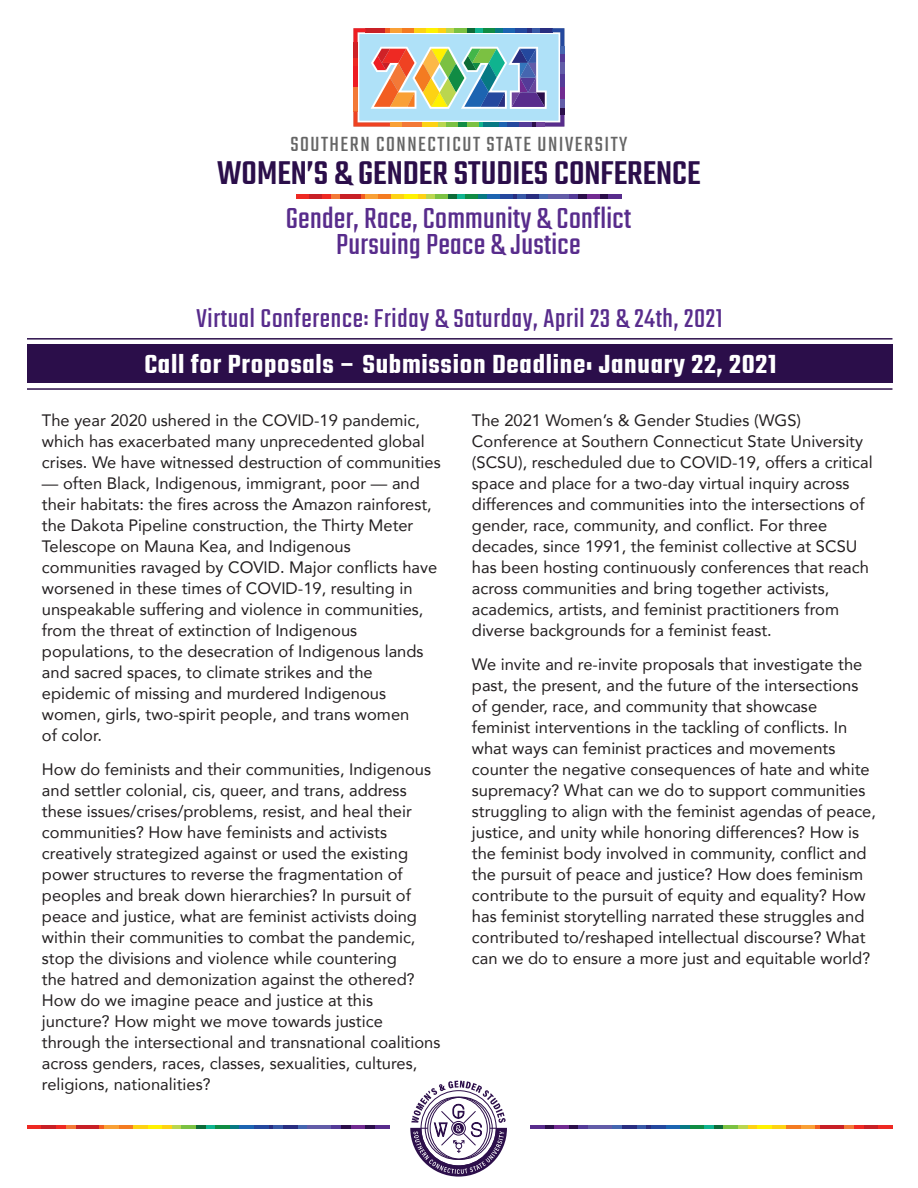
<style>
.page{position:relative;width:918px;height:1188px;background:#fff}
.page>*{position:absolute;margin:0;border:0;box-sizing:border-box;transform-origin:0 0}
.t1{font:500 36.15px "Teko";color:#2b0e4a}
.t2{font:31.95px/25.8px "Teko";letter-spacing:.01em;color:#582c8c;text-align:center}
.t3{font:28.5px "Teko";letter-spacing:.025em;color:#582c8c}
.t4{font:600 28.5px "Teko";letter-spacing:.025em;color:#fff}
.t5{font:22.65px "Teko";letter-spacing:.065em;color:#656565}
.t6{font:16.5px/21px "Avenir";color:#231f20}
</style>
<div class="page">
<div style="left:27px;top:345px;width:865px;height:38px;background:#2b0e4a"></div>
<hr style="left:340px;top:194px;width:21px;height:4px;background:#c82026">
<svg style="left:361px;top:194px;width:5px;height:4px"></svg>
<hr style="left:366px;top:194px;width:13px;height:4px;background:#f9a036">
<hr style="left:379px;top:194px;width:13px;height:4px;background:#f47b21">
<hr style="left:392px;top:194px;width:13px;height:4px;background:#fdd214">
<hr style="left:405px;top:194px;width:13px;height:4px;background:#fff101">
<svg style="left:418px;top:194px;width:17px;height:4px"></svg>
<hr style="left:435px;top:194px;width:13px;height:4px;background:#7bc142">
<svg style="left:448px;top:194px;width:18px;height:4px"></svg>
<hr style="left:466px;top:194px;width:13px;height:4px;background:#108c44">
<svg style="left:479px;top:194px;width:8px;height:4px"></svg>
<hr style="left:487px;top:194px;width:13px;height:4px;background:#1c64b1">
<hr style="left:500px;top:194px;width:13px;height:4px;background:#24489e">
<svg style="left:513px;top:194px;width:13px;height:4px"></svg>
<hr style="left:526px;top:194px;width:13px;height:4px;background:#292e80">
<svg style="left:539px;top:194px;width:18px;height:4px"></svg>
<hr style="left:557px;top:194px;width:13px;height:4px;background:#625ca8">
<svg style="left:570px;top:194px;width:17px;height:4px"></svg>
<hr style="left:587px;top:194px;width:13px;height:4px;background:#712b91">
<svg style="left:600px;top:194px;width:9px;height:4px"></svg>
<hr style="left:609px;top:194px;width:13px;height:4px;background:#582c8c">
<hr style="left:296px;top:194px;width:13px;height:4px;background:#ee2923">
<hr style="left:309px;top:194px;width:13px;height:4px;background:#c82026">
<svg style="left:322px;top:194px;width:18px;height:4px"></svg>
<svg style="left:353px;top:28px;width:211px;height:99px;background:#aab6b4"></svg>
<hr style="left:75px;top:1125px;width:25px;height:4px;background:#c82026">
<svg style="left:100px;top:1125px;width:4px;height:4px"></svg>
<hr style="left:104px;top:1125px;width:15px;height:4px;background:#f9a036">
<hr style="left:119px;top:1125px;width:14px;height:4px;background:#f47b21">
<hr style="left:133px;top:1125px;width:15px;height:4px;background:#fdd214">
<hr style="left:148px;top:1125px;width:14px;height:4px;background:#fff101">
<hr style="left:162px;top:1125px;width:10px;height:4px;background:#fdd214">
<hr style="left:172px;top:1125px;width:10px;height:4px;background:#bad64f">
<hr style="left:182px;top:1125px;width:14px;height:4px;background:#7bc142">
<hr style="left:196px;top:1125px;width:10px;height:4px;background:#0d6b37">
<hr style="left:206px;top:1125px;width:10px;height:4px;background:#10b38f">
<hr style="left:216px;top:1125px;width:14px;height:4px;background:#108c44">
<hr style="left:230px;top:1125px;width:10px;height:4px;background:#077983">
<hr style="left:240px;top:1125px;width:14px;height:4px;background:#1c64b1">
<hr style="left:254px;top:1125px;width:15px;height:4px;background:#24489e">
<svg style="left:269px;top:1125px;width:14px;height:4px"></svg>
<hr style="left:283px;top:1125px;width:15px;height:4px;background:#292e80">
<svg style="left:298px;top:1125px;width:9px;height:4px"></svg>
<hr style="left:307px;top:1125px;width:10px;height:4px;background:#625ca8">
<hr style="left:317px;top:1125px;width:15px;height:4px;background:#625ca8">
<svg style="left:332px;top:1125px;width:9px;height:4px"></svg>
<hr style="left:341px;top:1125px;width:10px;height:4px;background:#2b0e4a">
<hr style="left:351px;top:1125px;width:14px;height:4px;background:#712b91">
<hr style="left:365px;top:1125px;width:10px;height:4px;background:#2b0e4a">
<hr style="left:375px;top:1125px;width:15px;height:4px;background:#582c8c">
<hr style="left:27px;top:1125px;width:15px;height:4px;background:#ee2923">
<hr style="left:42px;top:1125px;width:14px;height:4px;background:#c82026">
<hr style="left:56px;top:1125px;width:10px;height:4px;background:#ee2923">
<svg style="left:66px;top:1125px;width:9px;height:4px"></svg>
<hr style="left:820px;top:1125px;width:24px;height:4px;background:#c82026">
<svg style="left:815px;top:1125px;width:5px;height:4px"></svg>
<hr style="left:801px;top:1125px;width:14px;height:4px;background:#f9a036">
<hr style="left:786px;top:1125px;width:15px;height:4px;background:#f47b21">
<hr style="left:772px;top:1125px;width:14px;height:4px;background:#fdd214">
<hr style="left:757px;top:1125px;width:15px;height:4px;background:#fff101">
<hr style="left:747px;top:1125px;width:10px;height:4px;background:#fdd214">
<svg style="left:738px;top:1125px;width:9px;height:4px"></svg>
<hr style="left:723px;top:1125px;width:15px;height:4px;background:#7bc142">
<svg style="left:714px;top:1125px;width:9px;height:4px"></svg>
<hr style="left:704px;top:1125px;width:10px;height:4px;background:#10b38f">
<hr style="left:689px;top:1125px;width:15px;height:4px;background:#108c44">
<svg style="left:680px;top:1125px;width:9px;height:4px"></svg>
<hr style="left:665px;top:1125px;width:15px;height:4px;background:#1c64b1">
<hr style="left:651px;top:1125px;width:14px;height:4px;background:#24489e">
<svg style="left:646px;top:1125px;width:5px;height:4px"></svg>
<hr style="left:636px;top:1125px;width:10px;height:4px;background:#3859a7">
<hr style="left:622px;top:1125px;width:14px;height:4px;background:#292e80">
<hr style="left:612px;top:1125px;width:10px;height:4px;background:#4566b0">
<hr style="left:602px;top:1125px;width:10px;height:4px;background:#625ca8">
<hr style="left:588px;top:1125px;width:14px;height:4px;background:#625ca8">
<hr style="left:578px;top:1125px;width:10px;height:4px;background:#543b98">
<svg style="left:569px;top:1125px;width:9px;height:4px"></svg>
<hr style="left:554px;top:1125px;width:15px;height:4px;background:#712b91">
<hr style="left:544px;top:1125px;width:10px;height:4px;background:#2b0e4a">
<hr style="left:530px;top:1125px;width:14px;height:4px;background:#582c8c">
<hr style="left:878px;top:1125px;width:14px;height:4px;background:#ee2923">
<hr style="left:863px;top:1125px;width:15px;height:4px;background:#c82026">
<svg style="left:854px;top:1125px;width:9px;height:4px"></svg>
<hr style="left:844px;top:1125px;width:10px;height:4px;background:#f37937">
<hr style="left:27px;top:338px;width:865px;height:2px;background:#2b0e4a">
<hr style="left:27px;top:388px;width:865px;height:2px;background:#2b0e4a">
<svg style="left:410px;top:1081px;width:97px;height:96px"></svg>
<h3 class="t5" style="left:290px;top:131px;width:339px">SOUTHERN CONNECTICUT STATE UNIVERSITY</h3>
<h1 class="t1" style="left:217px;top:152px;width:485px">WOMEN’S &amp; GENDER STUDIES CONFERENCE</h1>
<h2 class="t2" style="left:286px;top:208px;width:347px">Gender, Race, Community &amp; Conflict<br>Pursuing Peace &amp; Justice</h2>
<h3 class="t3" style="left:197px;top:302px;width:528px">Virtual Conference: Friday &amp; Saturday, April 23 &amp; 24th, 2021</h3>
<h3 class="t4" style="left:144px;top:347px;width:634px">Call for Proposals – Submission Deadline: January 22, 2021</h3>
<p class="t6" style="left:42px;top:409px;width:400px">The year 2020 ushered in the COVID-19 pandemic, which has exacerbated many unprecedented global crises. We have witnessed destruction of communities</p>
<p class="t6" style="left:42px;top:472px;width:397px">— often Black, Indigenous, immigrant, poor — and their habitats: the fires across the Amazon rainforest, the Dakota Pipeline construction, the Thirty Meter Telescope on Mauna Kea, and Indigenous communities ravaged by COVID. Major conflicts have worsened in these times of COVID-19, resulting in unspeakable suffering and violence in communities, from the threat of extinction of Indigenous populations, to the desecration of Indigenous lands and sacred spaces, to climate strikes and the epidemic of missing and murdered Indigenous women, girls, two-spirit people, and trans women<br>of color.</p>
<p class="t6" style="left:42px;top:758px;width:400px">How do feminists and their communities, Indigenous and settler colonial, cis, queer, and trans, address these issues/crises/problems, resist, and heal their communities? How have feminists and activists creatively strategized against or used the existing power structures to reverse the fragmentation of peoples and break down hierarchies? In pursuit of peace and justice, what are feminist activists doing within their communities to combat the pandemic, stop the divisions and violence while countering<br>the hatred and demonization against the othered?<br>How do we imagine peace and justice at this juncture? How might we move towards justice through the intersectional and transnational coalitions across genders, races, classes, sexualities, cultures, religions, nationalities?</p>
<p class="t6" style="left:472px;top:409px;width:402px">The 2021 Women’s &amp; Gender Studies (WGS)<br>Conference at Southern Connecticut State University (SCSU), rescheduled due to COVID-19, offers a critical space and place for a two-day virtual inquiry across differences and communities into the intersections of gender, race, community, and conflict. For three decades, since 1991, the feminist collective at SCSU has been hosting continuously conferences that reach across communities and bring together activists, academics, artists, and feminist practitioners from diverse backgrounds for a feminist feast.</p>
<p class="t6" style="left:472px;top:654px;width:406px">We invite and re-invite proposals that investigate the past, the present, and the future of the intersections of gender, race, and community that showcase feminist interventions in the tackling of conflicts. In what ways can feminist practices and movements counter the negative consequences of hate and white supremacy? What can we do to support communities struggling to align with the feminist agendas of peace, justice, and unity while honoring differences? How is the feminist body involved in community, conflict and the pursuit of peace and justice? How does feminism contribute to the pursuit of equity and equality? How has feminist storytelling narrated these struggles and contributed to/reshaped intellectual discourse? What can we do to ensure a more just and equitable world?</p>
</div>
